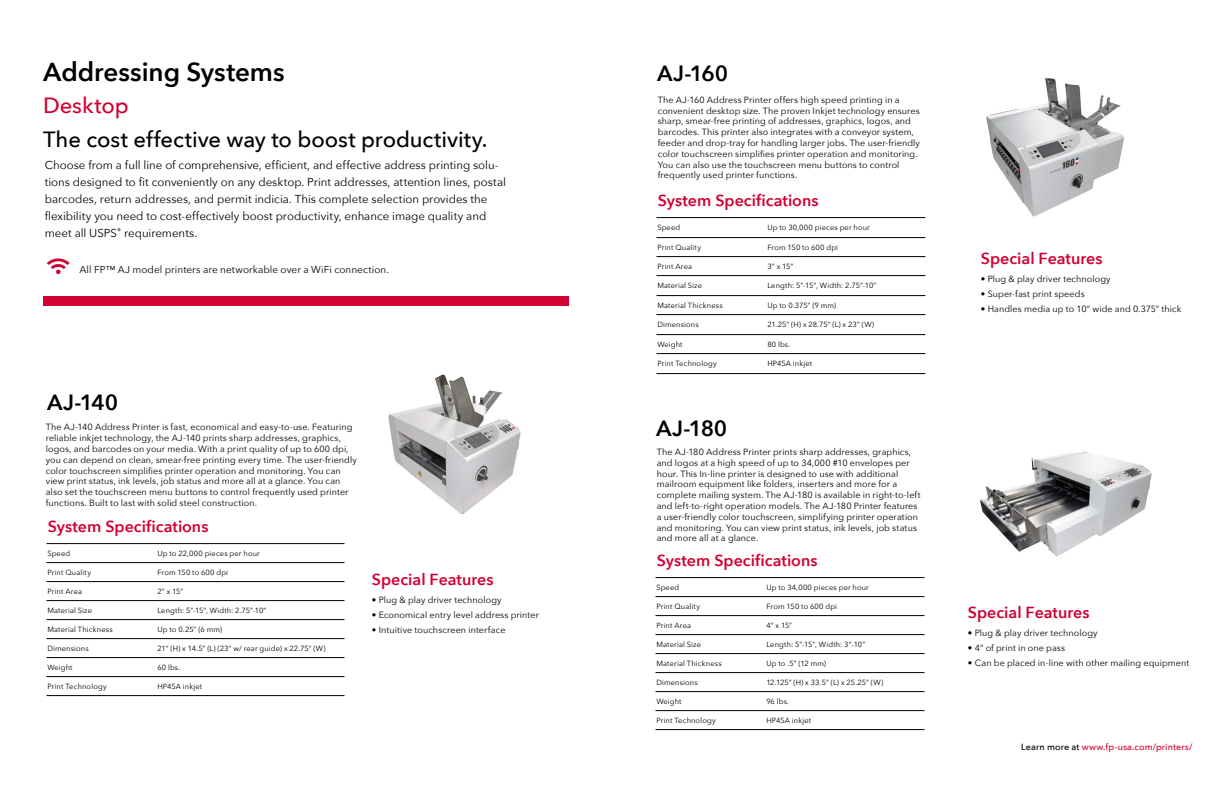
<style>
.page{position:relative;width:1224px;height:792px;background:#fff}
.page>*{position:absolute;margin:0;border:0;box-sizing:border-box;transform-origin:0 0}
.t1{font:600 26px "Avenir Next";color:#000}
.t2{font:500 22px "Avenir Next";letter-spacing:-.005em;color:#000}
.t3{font:600 22px "Avenir Next";letter-spacing:-.01em;color:#000}
.t4{font:500 22px "Avenir Next";letter-spacing:-.005em;color:#d20032}
.t5{font:600 16px "Avenir Next";color:#d20032}
.t6{font:11.5px/17px "Avenir Next";letter-spacing:-.005em;color:#000}
.t7{font:10px "Avenir Next";letter-spacing:.005em;color:#000}
.t8{font:9px/10.8px "Avenir Next";letter-spacing:.01em;color:#000}
.t9{font:500 9px "Avenir Next";letter-spacing:.015em;color:#d20032}
.t10{font:7.5px "Avenir Next";letter-spacing:.015em;color:#000}
.s1{color:#000}
</style>
<div class="page">
<hr style="left:46px;top:562px;width:298px;height:1px;background:#000">
<hr style="left:46px;top:543px;width:298px;height:1px;background:#000">
<hr style="left:46px;top:581px;width:298px;height:1px;background:#000">
<hr style="left:46px;top:600px;width:298px;height:1px;background:#000">
<hr style="left:46px;top:619px;width:298px;height:1px;background:#000">
<hr style="left:46px;top:638px;width:298px;height:1px;background:#000">
<hr style="left:46px;top:657px;width:298px;height:1px;background:#000">
<hr style="left:46px;top:676px;width:298px;height:1px;background:#000">
<hr style="left:46px;top:695px;width:298px;height:1px;background:#000">
<hr style="left:656px;top:596px;width:268px;height:1px;background:#000">
<hr style="left:656px;top:577px;width:268px;height:1px;background:#000">
<hr style="left:656px;top:615px;width:268px;height:1px;background:#000">
<hr style="left:656px;top:634px;width:268px;height:1px;background:#000">
<hr style="left:656px;top:653px;width:268px;height:1px;background:#000">
<hr style="left:656px;top:672px;width:268px;height:1px;background:#000">
<hr style="left:656px;top:691px;width:268px;height:1px;background:#000">
<hr style="left:656px;top:710px;width:268px;height:1px;background:#000">
<hr style="left:656px;top:729px;width:268px;height:1px;background:#000">
<div style="left:44px;top:296px;width:526px;height:10px;background:#d20032"></div>
<hr style="left:656px;top:237px;width:270px;height:1px;background:#000">
<hr style="left:656px;top:217px;width:270px;height:1px;background:#000">
<hr style="left:656px;top:256px;width:270px;height:1px;background:#000">
<hr style="left:656px;top:275px;width:270px;height:1px;background:#000">
<hr style="left:656px;top:295px;width:270px;height:1px;background:#000">
<hr style="left:656px;top:314px;width:270px;height:1px;background:#000">
<hr style="left:656px;top:334px;width:270px;height:1px;background:#000">
<hr style="left:656px;top:353px;width:270px;height:1px;background:#000">
<hr style="left:656px;top:373px;width:270px;height:1px;background:#000">
<img style="left:986px;top:78px;width:138px;height:139px">
<img style="left:388px;top:374px;width:133px;height:140px">
<img style="left:980px;top:451px;width:172px;height:106px">
<h1 class="t1" style="left:43px;top:49px;width:243px">Addressing Systems</h1>
<h2 class="t4" style="left:43px;top:86px;width:87px">Desktop</h2>
<h2 class="t2" style="left:43px;top:120px;width:446px">The cost effective way to boost productivity.</h2>
<p class="t6" style="left:45px;top:156px;width:463px">Choose from a full line of comprehensive, efficient, and effective address printing solu&shy;tions designed to fit conveniently on any desktop. Print addresses, attention lines, postal barcodes, return addresses, and permit indicia. This complete selection provides the flexibility you need to cost-effectively boost productivity, enhance image quality and meet all USPS<sup>®</sup> requirements.</p>
<p class="t7" style="left:79px;top:261px;width:311px">All FP™ AJ model printers are networkable over a WiFi connection.</p>
<h2 class="t3" style="left:47px;top:383px;width:73px">AJ-140</h2>
<p class="t8" style="left:46px;top:422px;width:313px">The AJ-140 Address Printer is fast, economical and easy-to-use. Featuring reliable inkjet technology, the AJ-140 prints sharp addresses, graphics, logos, and barcodes on your media. With a print quality of up to 600 dpi, you can depend on clean, smear-free printing every time. The user-friendly color touchscreen simplifies printer operation and monitoring. You can view print status, ink levels, job status and more all at a glance. You can also set the touchscreen menu buttons to control frequently used printer functions. Built to last with solid steel construction.</p>
<h3 class="t5" style="left:48px;top:513px;width:162px">System Specifications</h3>
<p class="t10" style="left:47px;top:547px;width:24px">Speed</p>
<p class="t10" style="left:157px;top:547px;width:104px">Up to 22,000 pieces per hour</p>
<p class="t10" style="left:47px;top:566px;width:45px">Print Quality</p>
<p class="t10" style="left:157px;top:566px;width:72px">From 150 to 600 dpi</p>
<p class="t10" style="left:47px;top:585px;width:36px">Print Area</p>
<p class="t10" style="left:157px;top:585px;width:28px">2” x 15”</p>
<p class="t10" style="left:47px;top:604px;width:46px">Material Size</p>
<p class="t10" style="left:157px;top:604px;width:111px">Length: 5”-15”, Width: 2.75”-10”</p>
<p class="t10" style="left:47px;top:623px;width:67px">Material Thickness</p>
<p class="t10" style="left:157px;top:623px;width:66px">Up to 0.25” (6 mm)</p>
<p class="t10" style="left:47px;top:642px;width:43px">Dimensions</p>
<p class="t10" style="left:157px;top:642px;width:170px">21” (H) x 14.5” (L) (23“ w/ rear guide) x 22.75” (W)</p>
<p class="t10" style="left:47px;top:661px;width:27px">Weight</p>
<p class="t10" style="left:157px;top:661px;width:25px">60 lbs.</p>
<p class="t10" style="left:47px;top:680px;width:61px">Print Technology</p>
<p class="t10" style="left:157px;top:680px;width:46px">HP45A inkjet</p>
<h3 class="t5" style="left:372px;top:566px;width:123px">Special Features</h3>
<p class="t8" style="left:372px;top:594px;width:131px">• Plug &amp; play driver technology</p>
<p class="t8" style="left:372px;top:609px;width:169px">• Economical entry level address printer</p>
<p class="t8" style="left:372px;top:624px;width:135px">• Intuitive touchscreen interface</p>
<h2 class="t3" style="left:657px;top:54px;width:72px">AJ-160</h2>
<p class="t8" style="left:658px;top:94px;width:264px">The AJ-160 Address Printer offers high speed printing in a convenient desktop size. The proven Inkjet technology ensures sharp, smear-free printing of addresses, graphics, logos, and barcodes. This printer also integrates with a conveyor system, feeder and drop-tray for handling larger jobs. The user-friendly color touchscreen simplifies printer operation and monitoring.<br>You can also use the touchscreen menu buttons to control frequently used printer functions.</p>
<h3 class="t5" style="left:658px;top:187px;width:162px">System Specifications</h3>
<p class="t10" style="left:657px;top:221px;width:24px">Speed</p>
<p class="t10" style="left:767px;top:221px;width:104px">Up to 30,000 pieces per hour</p>
<p class="t10" style="left:657px;top:241px;width:45px">Print Quality</p>
<p class="t10" style="left:767px;top:241px;width:72px">From 150 to 600 dpi</p>
<p class="t10" style="left:657px;top:260px;width:36px">Print Area</p>
<p class="t10" style="left:767px;top:260px;width:28px">3” x 15”</p>
<p class="t10" style="left:657px;top:279px;width:46px">Material Size</p>
<p class="t10" style="left:767px;top:279px;width:111px">Length: 5”-15”, Width: 2.75”-10”</p>
<p class="t10" style="left:657px;top:299px;width:67px">Material Thickness</p>
<p class="t10" style="left:767px;top:299px;width:70px">Up to 0.375” (9 mm)</p>
<p class="t10" style="left:657px;top:318px;width:43px">Dimensions</p>
<p class="t10" style="left:767px;top:318px;width:108px">21.25” (H) x 28.75” (L) x 23” (W)</p>
<p class="t10" style="left:657px;top:338px;width:27px">Weight</p>
<p class="t10" style="left:767px;top:338px;width:25px">80 lbs.</p>
<p class="t10" style="left:657px;top:357px;width:61px">Print Technology</p>
<p class="t10" style="left:767px;top:357px;width:46px">HP45A inkjet</p>
<h2 class="t3" style="left:656px;top:409px;width:73px">AJ-180</h2>
<p class="t8" style="left:657px;top:446px;width:265px">The AJ-180 Address Printer prints sharp addresses, graphics, and logos at a high speed of up to 34,000 #10 envelopes per hour. This In-line printer is designed to use with additional mailroom equipment like folders, inserters and more for a complete mailing system. The AJ-180 is available in right-to-left and left-to-right operation models. The AJ-180 Printer features a user-friendly color touchscreen, simplifying printer operation and monitoring. You can view print status, ink levels, job status and more all at a glance.</p>
<h3 class="t5" style="left:657px;top:547px;width:162px">System Specifications</h3>
<p class="t10" style="left:656px;top:581px;width:24px">Speed</p>
<p class="t10" style="left:766px;top:581px;width:104px">Up to 34,000 pieces per hour</p>
<p class="t10" style="left:656px;top:600px;width:45px">Print Quality</p>
<p class="t10" style="left:766px;top:600px;width:72px">From 150 to 600 dpi</p>
<p class="t10" style="left:656px;top:619px;width:36px">Print Area</p>
<p class="t10" style="left:766px;top:619px;width:27px">4” x 15”</p>
<p class="t10" style="left:656px;top:638px;width:46px">Material Size</p>
<p class="t10" style="left:766px;top:638px;width:101px">Length: 5”-15”, Width: 3”-10”</p>
<p class="t10" style="left:656px;top:657px;width:67px">Material Thickness</p>
<p class="t10" style="left:766px;top:657px;width:61px">Up to .5” (12 mm)</p>
<p class="t10" style="left:656px;top:676px;width:43px">Dimensions</p>
<p class="t10" style="left:766px;top:676px;width:118px">12.125” (H) x 33.5” (L) x 25.25” (W)</p>
<p class="t10" style="left:656px;top:695px;width:27px">Weight</p>
<p class="t10" style="left:766px;top:695px;width:24px">96 lbs.</p>
<p class="t10" style="left:656px;top:714px;width:61px">Print Technology</p>
<p class="t10" style="left:766px;top:714px;width:46px">HP45A inkjet</p>
<h3 class="t5" style="left:981px;top:244px;width:123px">Special Features</h3>
<p class="t8" style="left:981px;top:273px;width:131px">• Plug &amp; play driver technology</p>
<p class="t8" style="left:981px;top:288px;width:105px">• Super-fast print speeds</p>
<p class="t8" style="left:981px;top:303px;width:202px">• Handles media up to 10” wide and 0.375” thick</p>
<h3 class="t5" style="left:968px;top:598px;width:123px">Special Features</h3>
<p class="t8" style="left:968px;top:627px;width:131px">• Plug &amp; play driver technology</p>
<p class="t8" style="left:968px;top:642px;width:99px">• 4” of print in one pass</p>
<p class="t8" style="left:968px;top:657px;width:223px">• Can be placed in-line with other mailing equipment</p>
<p class="t9" style="left:1021px;top:740px;width:173px"><span class="s1">Learn more at</span> www.fp-usa.com/printers/</p>
</div>
